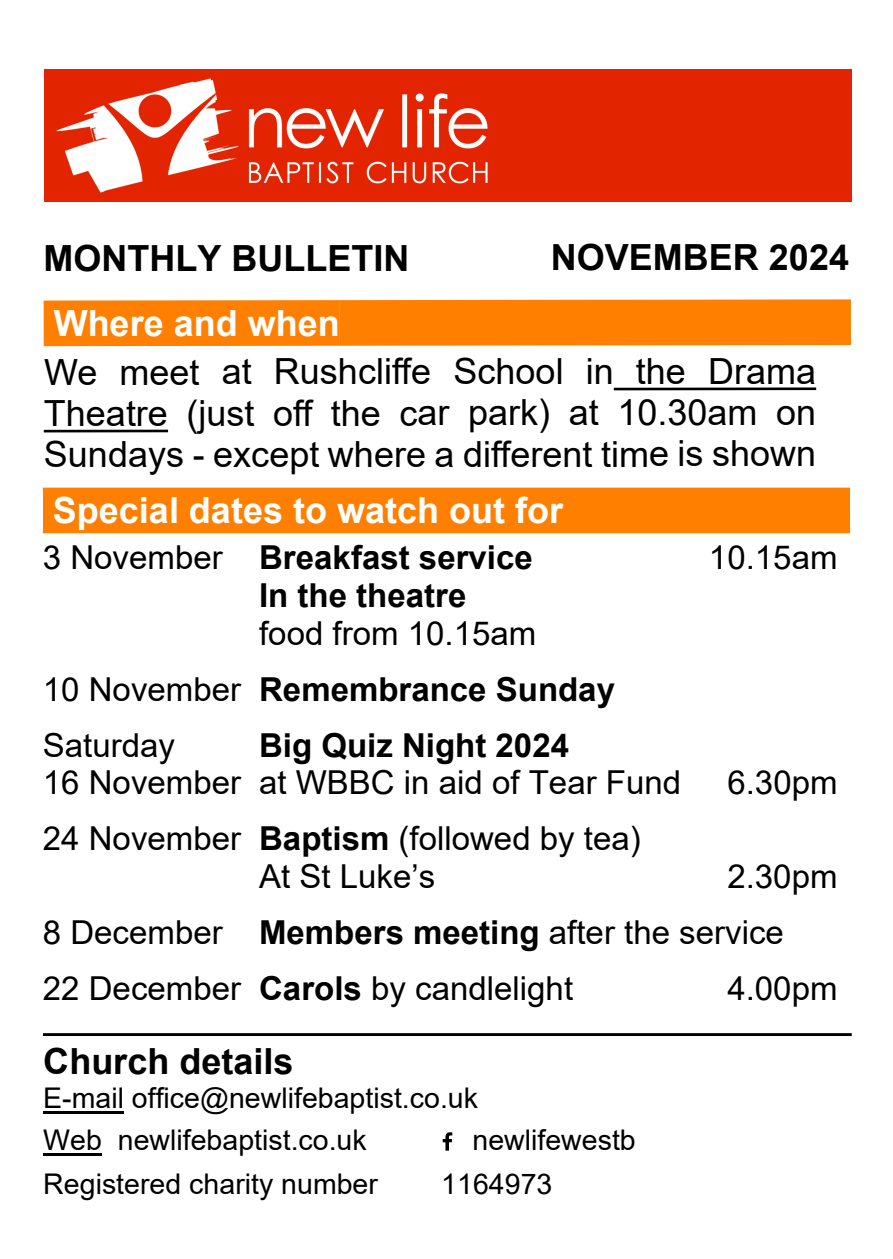
<style>
.page{position:relative;width:893px;height:1259px;background:#fff}
.page>*{position:absolute;margin:0;border:0;box-sizing:border-box;transform-origin:0 0}
.t1{font:36px/41.2px "Arial";color:#000;text-align:justify}
.t2{font:700 36px "Arial";color:#000}
.t3{font:700 36px "Arial";color:#fff}
.t4{font:33px/55.8px "Arial";color:#000}
.t5{font:700 33px "Arial";color:#000}
.t6{font:28.5px/41.7px "Arial";color:#000}
.s1{font-weight:400}
.s2{font-weight:700}
</style>
<div class="page">
<hr style="left:43px;top:1033px;width:809px;height:3px;background:#000">
<hr style="left:43px;top:1111px;width:81px;height:2px;background:#000">
<hr style="left:43px;top:1153px;width:59px;height:2px;background:#000">
<hr style="left:430px;top:1153px;width:35px;height:2px;background:#000">
<img style="left:430px;top:1132px;width:34px;height:23px">
<svg style="left:43px;top:299px;width:808px;height:48px;background:#ff860d"></svg>
<hr style="left:614px;top:387px;width:202px;height:3px;background:#000">
<hr style="left:44px;top:430px;width:124px;height:2px;background:#000">
<div style="left:44px;top:69px;width:807px;height:132px;background:#e32400"></div>
<img style="left:56px;top:78px;width:432px;height:115px">
<div style="left:43px;top:489px;width:520px;height:42px;background:#ff8000"></div>
<div style="left:563px;top:489px;width:287px;height:42px;background:#ff8000"></div>
<hr style="left:43px;top:487px;width:807px;height:3px;background:#ff8000">
<hr style="left:43px;top:530px;width:807px;height:3px;background:#ff8000">
<p class="t2" style="left:44px;top:245px;width:367px">MONTHLY BULLETIN</p>
<p class="t2" style="left:551px;top:244px;width:300px">NOVEMBER 2024</p>
<p class="t3" style="left:54px;top:310px;width:288px">Where and when</p>
<p class="t1" style="left:44px;top:354px;width:774px">We meet at Rushcliffe School in the Drama Theatre (just off the car park) at 10.30am on Sundays - except where a different time is shown</p>
<p class="t3" style="left:53px;top:497px;width:512px">Special dates to watch out for</p>
<p class="t5" style="left:43px;top:545px;width:491px"><span class="s1">3 November</span> Breakfast service</p>
<p class="t4" style="left:709px;top:532px;width:130px">10.15am</p>
<p class="t5" style="left:259px;top:583px;width:209px">In the theatre</p>
<p class="t4" style="left:43px;top:608px;width:574px;text-indent:216px">food from 10.15am<br>10 November <span class="s2">Remembrance Sunday<br></span>Saturday</p>
<p class="t5" style="left:259px;top:732px;width:311px">Big Quiz Night 2024</p>
<p class="t4" style="left:43px;top:758px;width:640px">16 November at WBBC in aid of Tear Fund</p>
<p class="t4" style="left:727px;top:758px;width:112px">6.30pm</p>
<p class="t4" style="left:43px;top:822px;width:599px;line-height:37.8px;text-align:center">24 November <span class="s2">Baptism</span> (followed by tea)<br>At St Luke’s</p>
<p class="t4" style="left:43px;top:851px;width:796px;text-indent:684px">2.30pm<br>8 December <span class="s2">Members meeting</span> after the service<br>22 December <span class="s2">Carols</span> by candlelight</p>
<p class="t4" style="left:727px;top:963px;width:112px">4.00pm</p>
<p class="t2" style="left:43px;top:1047px;width:252px">Church details</p>
<p class="t6" style="left:43px;top:1080px;width:436px">E-mail office@newlifebaptist.co.uk<br>Web newlifebaptist.co.uk</p>
<p class="t6" style="left:472px;top:1121px;width:165px">newlifewestb</p>
<p class="t6" style="left:43px;top:1166px;width:336px">Registered charity number</p>
<p class="t6" style="left:441px;top:1166px;width:113px">1164973</p>
</div>
